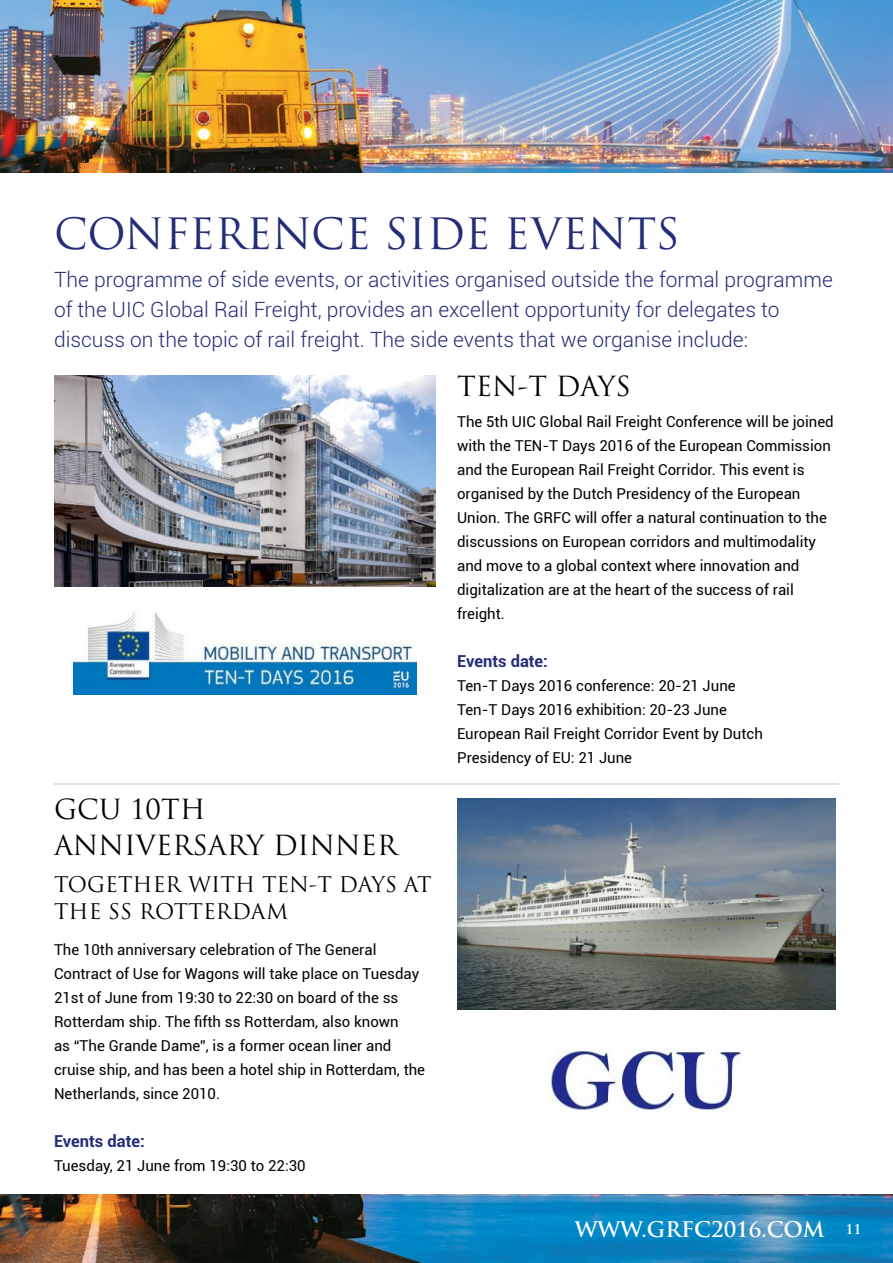
<style>
.page{position:relative;width:893px;height:1263px;background:#fff}
.page>*{position:absolute;margin:0;border:0;box-sizing:border-box;transform-origin:0 0}
.t1{font:42px "Trajan Pro";color:#232c77}
.t2{font:27px/36px "Trajan Pro";color:#000}
.t3{font:300 21px/30px "Roboto";color:#232c77}
.t4{font:21px/27px "Trajan Pro";color:#000}
.t5{font:700 21px "Trajan Pro";color:#fff}
.t6{font:700 16.5px "Roboto";color:#232c77}
.t7{font:15px/24px "Roboto";color:#000}
.s1{font-size:13.5px}
</style>
<div class="page">
<img style="left:0;top:0;width:893px;height:173px">
<img style="left:0;top:1195px;width:893px;height:68px">
<img style="left:54px;top:376px;width:382px;height:211px">
<img style="left:457px;top:798px;width:378px;height:211px">
<img style="left:74px;top:612px;width:342px;height:82px">
<img style="left:549px;top:1050px;width:192px;height:61px">
<hr style="left:54px;top:783px;width:785px;height:2px;background:#dadada">
<h1 class="t1" style="left:54px;top:207px;width:627px">CONFERENCE SIDE EVENTS</h1>
<p class="t3" style="left:54px;top:264px;width:780px">The programme of side events, or activities organised outside the formal programme of the UIC Global Rail Freight, provides an excellent opportunity for delegates to discuss on the topic of rail freight. The side events that we organise include:</p>
<h2 class="t2" style="left:457px;top:368px;width:175px">TEN-T DAYS</h2>
<h2 class="t2" style="left:54px;top:791px;width:345px">GCU 10TH<br>ANNIVERSARY DINNER</h2>
<h3 class="t4" style="left:54px;top:871px;width:379px">TOGETHER WITH TEN-T DAYS AT<br>THE SS ROTTERDAM</h3>
<p class="t7" style="left:54px;top:937px;width:373px">The 10th anniversary celebration of The General Contract of Use for Wagons will take place on Tuesday 21st of June from 19:30 to 22:30 on board of the ss Rotterdam ship. The fifth ss Rotterdam, also known<br>as “The Grande Dame”, is a former ocean liner and cruise ship, and has been a hotel ship in Rotterdam, the Netherlands, since 2010.</p>
<p class="t6" style="left:54px;top:1130px;width:92px">Events date:</p>
<p class="t7" style="left:54px;top:1153px;width:253px">Tuesday, 21 June from 19:30 to 22:30</p>
<p class="t7" style="left:457px;top:409px;width:378px">The 5th UIC Global Rail Freight Conference will be joined with the TEN-T Days 2016 of the European Commission and the European Rail Freight Corridor. This event is organised by the Dutch Presidency of the European Union. The GRFC will offer a natural continuation to the discussions on European corridors and multimodality and move to a global context where innovation and digitalization are at the heart of the success of rail freight.</p>
<p class="t6" style="left:457px;top:650px;width:92px">Events date:</p>
<p class="t7" style="left:457px;top:673px;width:307px">Ten-T Days 2016 conference: 20-21 June Ten-T Days 2016 exhibition: 20-23 June European Rail Freight Corridor Event by Dutch Presidency of EU: 21 June</p>
<h3 class="t5" style="left:575px;top:1216px;width:288px">WWW.GRFC2016.COM <span class="s1">11</span></h3>
</div>
